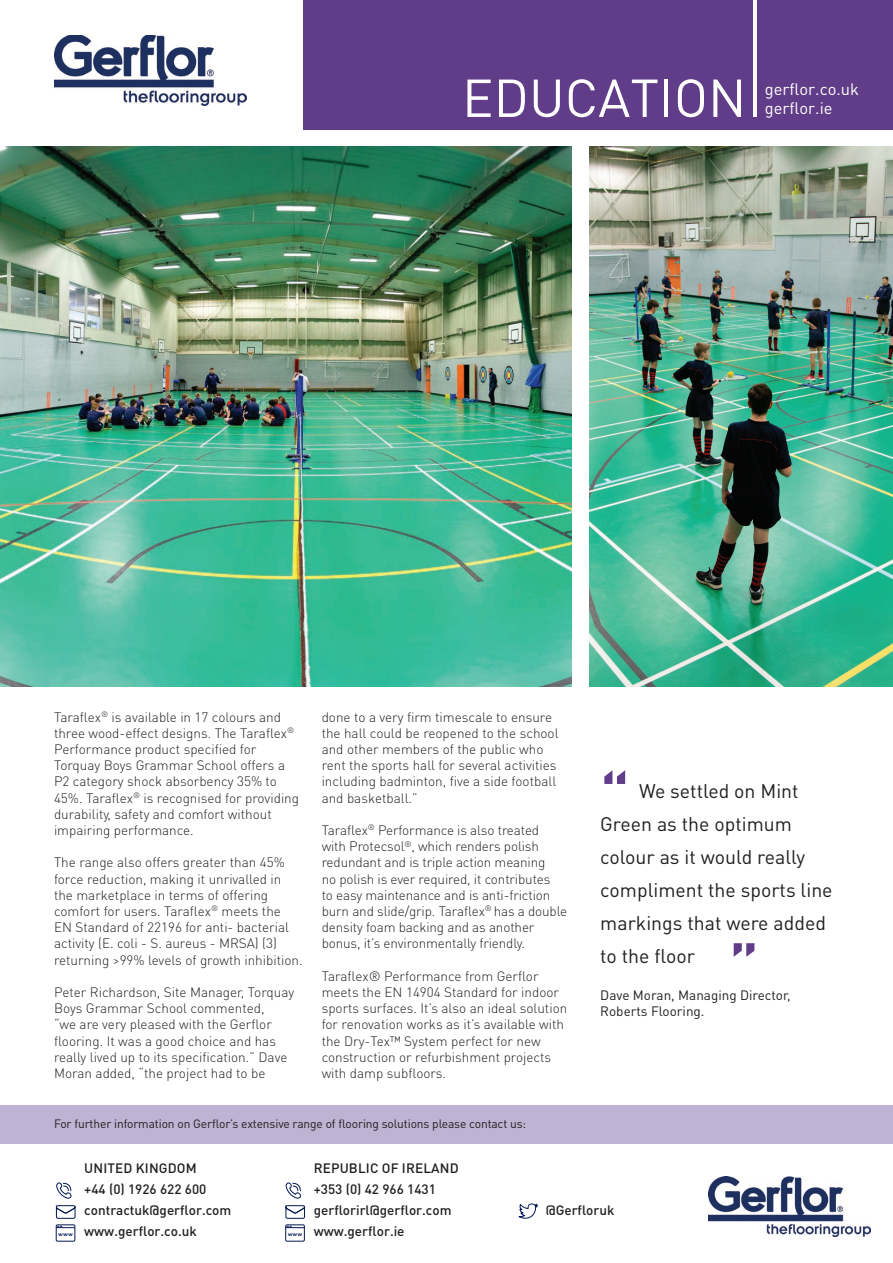
<style>
.page{position:relative;width:893px;height:1263px;background:#fff}
.page>*{position:absolute;margin:0;border:0;box-sizing:border-box;transform-origin:0 0}
.t1{font:700 60px "DIN Pro";color:#613c88}
.t2{font:52.5px "DIN Pro";color:#fff}
.t3{font:19.5px/33px "DIN Pro";color:#231f20}
.t4{font:16.5px/19.8px "DIN Pro";color:#fff}
.t5{font:300 13.5px/16.2px "DIN Pro";color:#231f20}
.t6{font:500 13.5px/21px "DIN Pro";color:#231f20}
.t7{font:13.5px "DIN Pro";color:#231f20}
.t8{font:12px "DIN Pro";letter-spacing:-.01em;color:#231f20}
.t9{font:700 5.55px "Nexa";letter-spacing:-.025em;color:#031852}
</style>
<div class="page">
<img style="left:708px;top:1177px;width:162px;height:59px">
<div style="left:56px;top:1224px;width:19px;height:17px;border:1px solid #031852"></div>
<div style="left:285px;top:1224px;width:20px;height:17px;border:1px solid #031852"></div>
<svg style="left:286px;top:1226px;width:18px;height:2px"></svg>
<svg style="left:518px;top:1203px;width:20px;height:16px"></svg>
<svg style="left:55px;top:1182px;width:21px;height:46px"></svg>
<svg style="left:285px;top:1182px;width:20px;height:37px"></svg>
<div style="left:0;top:1105px;width:893px;height:39px;background:#bfb2d2"></div>
<img style="left:55px;top:35px;width:191px;height:71px">
<div style="left:304px;top:0;width:589px;height:130px;background:#613c88"></div>
<hr style="left:753px;top:0;width:3px;height:117px;background:#fff">
<img style="left:0;top:146px;width:571px;height:540px">
<img style="left:589px;top:146px;width:304px;height:540px">
<h2 class="t2" style="left:462px;top:62px;width:286px">EDUCATION</h2>
<p class="t4" style="left:765px;top:78px;width:96px">gerflor.co.uk gerflor.ie</p>
<p class="t5" style="left:54px;top:708px;width:247px">Taraflex<sup>®</sup> is available in 17 colours and three wood-effect designs. The Taraflex<sup>® </sup>Performance product specified for Torquay Boys Grammar School offers a P2 category shock absorbency 35% to 45%. Taraflex<sup>®</sup> is recognised for providing durability, safety and comfort without impairing performance.</p>
<p class="t5" style="left:54px;top:854px;width:250px">The range also offers greater than 45% force reduction, making it unrivalled in the marketplace in terms of offering comfort for users. Taraflex<sup>®</sup> meets the<br>EN Standard of 22196 for anti- bacterial activity (E. coli - S. aureus - MRSA) (3) returning &gt;99% levels of growth inhibition.</p>
<p class="t5" style="left:54px;top:983px;width:242px">Peter Richardson, Site Manager, Torquay Boys Grammar School commented,<br>“we are very pleased with the Gerflor flooring. It was a good choice and has really lived up to its specification.” Dave Moran added, “the project had to be</p>
<p class="t5" style="left:322px;top:708px;width:238px">done to a very firm timescale to ensure the hall could be reopened to the school and other members of the public who rent the sports hall for several activities including badminton, five a side football and basketball.”</p>
<p class="t5" style="left:322px;top:821px;width:247px">Taraflex<sup>®</sup> Performance is also treated<br>with Protecsol<sup>®</sup>, which renders polish redundant and is triple action meaning<br>no polish is ever required, it contributes<br>to easy maintenance and is anti-friction burn and slide/grip. Taraflex<sup>®</sup> has a double density foam backing and as another bonus, it’s environmentally friendly.</p>
<p class="t5" style="left:322px;top:967px;width:247px">Taraflex® Performance from Gerflor meets the EN 14904 Standard for indoor sports surfaces. It’s also an ideal solution for renovation works as it’s available with the Dry-Tex™ System perfect for new construction or refurbishment projects with damp subfloors.</p>
<h1 class="t1" style="left:600px;top:757px;width:30px">“</h1>
<h3 class="t3" style="left:600px;top:774px;width:234px;text-indent:39px">We settled on Mint<br>Green as the optimum colour as it would really compliment the sports line markings that were added to the floor</h3>
<h1 class="t1" style="left:730px;top:923px;width:30px">”</h1>
<p class="t7" style="left:600px;top:985px;width:192px">Dave Moran, Managing Director,</p>
<p class="t7" style="left:600px;top:1002px;width:106px">Roberts Flooring.</p>
<p class="t8" style="left:54px;top:1116px;width:474px">For further information on Gerflor’s extensive range of flooring solutions please contact us:</p>
<p class="t6" style="left:84px;top:1157px;width:149px">UNITED KINGDOM<br>+44 (0) 1926 622 600 contractuk@gerflor.com www.gerflor.co.uk</p>
<p class="t6" style="left:314px;top:1157px;width:146px">REPUBLIC OF IRELAND +353 (0) 42 966 1431 gerflorirl@gerflor.com www.gerflor.ie</p>
<p class="t9" style="left:58px;top:1230px;width:16px">www</p>
<p class="t9" style="left:288px;top:1230px;width:16px">www</p>
<p class="t6" style="left:546px;top:1199px;width:70px">@Gerfloruk</p>
</div>
